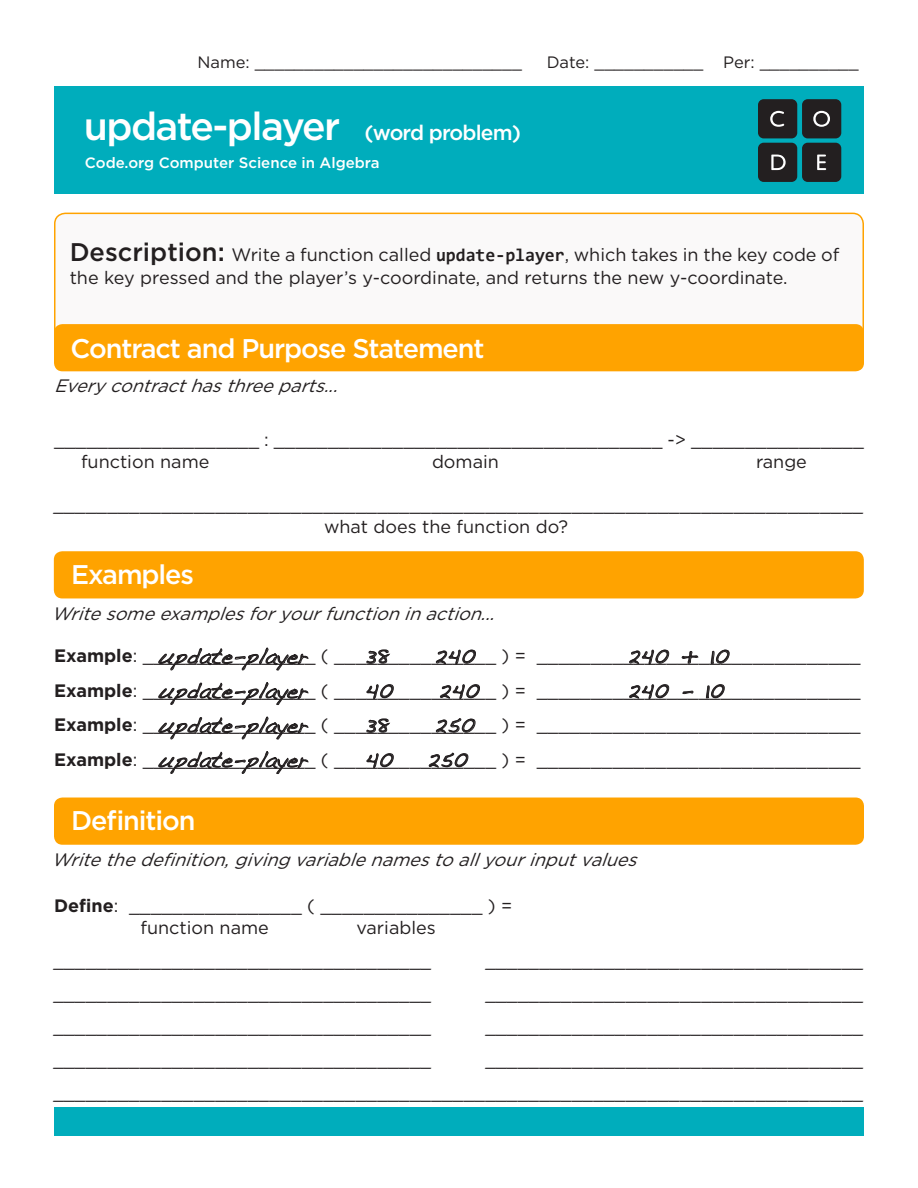
<style>
.page{position:relative;width:918px;height:1188px;background:#fff}
.page>*{position:absolute;margin:0;border:0;box-sizing:border-box;transform-origin:0 0}
.main_title{font:500 39px "Gotham";letter-spacing:-.04em;color:#fff}
.main_title-2{font:500 27px "Gotham";letter-spacing:-.04em;color:#fff}
.t1{font:18px/22.5px "Gotham";color:#231f20}
.t2{font:italic 18px "Gotham";color:#231f20}
.t3{font:18px "Dakota";color:#231f20}
.t4{font:16.5px "Gotham";color:#231f20}
.t5{font:500 15px "Gotham";color:#fff}
.s1{font-size:21px}
.s2{font-weight:500;font-size:25.5px}
.s3{font-family:"Consolas";font-weight:700}
.s4{font-weight:700}
</style>
<div class="page">
<div style="left:54px;top:86px;width:810px;height:108px;background:#00adbc"></div>
<div style="left:54px;top:1107px;width:810px;height:29px;background:#00adbc"></div>
<div style="left:758px;top:99px;width:39px;height:39px;background:#231f20;border-radius:6px"></div>
<div style="left:802px;top:99px;width:39px;height:39px;background:#231f20;border-radius:6px"></div>
<div style="left:758px;top:143px;width:39px;height:39px;background:#231f20;border-radius:6px"></div>
<div style="left:802px;top:143px;width:39px;height:39px;background:#231f20;border-radius:6px"></div>
<svg style="left:813px;top:111px;width:17px;height:16px"></svg>
<svg style="left:771px;top:155px;width:15px;height:15px"></svg>
<svg style="left:817px;top:155px;width:9px;height:15px"></svg>
<svg style="left:770px;top:111px;width:14px;height:16px"></svg>
<svg style="left:158px;top:647px;width:151px;height:24px"></svg>
<svg style="left:366px;top:649px;width:24px;height:15px"></svg>
<svg style="left:435px;top:649px;width:41px;height:16px"></svg>
<svg style="left:629px;top:649px;width:40px;height:16px"></svg>
<svg style="left:681px;top:651px;width:18px;height:13px"></svg>
<svg style="left:711px;top:649px;width:19px;height:15px"></svg>
<svg style="left:629px;top:684px;width:40px;height:16px"></svg>
<svg style="left:682px;top:690px;width:12px;height:4px"></svg>
<svg style="left:706px;top:684px;width:19px;height:15px"></svg>
<svg style="left:158px;top:682px;width:151px;height:23px"></svg>
<svg style="left:366px;top:684px;width:28px;height:16px"></svg>
<svg style="left:440px;top:684px;width:40px;height:16px"></svg>
<svg style="left:158px;top:716px;width:151px;height:24px"></svg>
<svg style="left:366px;top:718px;width:24px;height:15px"></svg>
<svg style="left:435px;top:718px;width:41px;height:16px"></svg>
<svg style="left:158px;top:751px;width:151px;height:23px"></svg>
<svg style="left:366px;top:753px;width:28px;height:16px"></svg>
<svg style="left:428px;top:752px;width:41px;height:16px"></svg>
<div style="left:55px;top:213px;width:808px;height:151px;background:#faf9f9;border-radius:11px"></div>
<div style="left:54px;top:213px;width:810px;height:151px;border:2px solid #ffa300;border-radius:11px"></div>
<div style="left:54px;top:551px;width:810px;height:47px;background:#ffa300;border-radius:9px"></div>
<div style="left:54px;top:798px;width:810px;height:47px;background:#ffa300;border-radius:9px"></div>
<div style="left:54px;top:324px;width:810px;height:47px;background:#ffa300;border-radius:9px"></div>
<p class="t4" style="left:198px;top:51px;width:326px">Name: ___________________________</p>
<p class="t4" style="left:547px;top:51px;width:313px">Date: ___________ Per: __________</p>
<p class="main_title" style="left:84px;top:100px;width:439px">update-player <span class="s1">(word problem)</span></p>
<p class="t5" style="left:85px;top:153px;width:296px">Code.org Computer Science in Algebra</p>
<p class="t1" style="left:70px;top:243px;width:771px"><span class="s2">Description:</span> Write a function called <span class="s3">update-player</span>, which takes in the key code of the key pressed and the player’s y-coordinate, and returns the new y-coordinate.</p>
<p class="main_title-2" style="left:70px;top:330px;width:416px">Contract and Purpose Statement</p>
<p class="t2" style="left:54px;top:374px;width:293px">Everycontracthasthreeparts...</p>
<p class="t1" style="left:54px;top:428px;width:811px">___________________ : ____________________________________ -&gt; ________________</p>
<p class="t1" style="left:81px;top:450px;width:130px">function name</p>
<p class="t1" style="left:432px;top:450px;width:68px">domain</p>
<p class="t1" style="left:756px;top:450px;width:52px">range</p>
<p class="t2" style="left:54px;top:493px;width:820px">___________________________________________________________________________</p>
<p class="t1" style="left:324px;top:515px;width:246px">what does the function do?</p>
<p class="main_title-2" style="left:71px;top:557px;width:124px">Examples</p>
<p class="t2" style="left:51px;top:602px;width:452px">Writesomeexamplesforyourfunctioninaction...</p>
<p class="t3" style="left:158px;top:647px;width:152px">update-player</p>
<p class="t3" style="left:364px;top:647px;width:26px">38</p>
<p class="t3" style="left:434px;top:647px;width:43px">240</p>
<p class="t3" style="left:627px;top:647px;width:103px">240 + 10</p>
<p class="t3" style="left:158px;top:681px;width:152px">update-player</p>
<p class="t3" style="left:364px;top:681px;width:30px">40</p>
<p class="t3" style="left:438px;top:681px;width:43px">240</p>
<p class="t3" style="left:627px;top:681px;width:98px">240 - 10</p>
<p class="t3" style="left:158px;top:716px;width:152px">update-player</p>
<p class="t3" style="left:364px;top:716px;width:26px">38</p>
<p class="t3" style="left:434px;top:716px;width:43px">250</p>
<p class="t3" style="left:158px;top:750px;width:152px">update-player</p>
<p class="t3" style="left:364px;top:750px;width:30px">40</p>
<p class="t3" style="left:427px;top:750px;width:43px">250</p>
<p class="t1" style="left:54px;top:644px;width:808px"><span class="s4">Example</span>: ________________ ( _______________ ) = ______________________________</p>
<p class="t1" style="left:54px;top:679px;width:808px"><span class="s4">Example</span>: ________________ ( _______________ ) = ______________________________</p>
<p class="t1" style="left:54px;top:713px;width:808px"><span class="s4">Example</span>: ________________ ( _______________ ) = ______________________________</p>
<p class="t1" style="left:54px;top:748px;width:808px"><span class="s4">Example</span>: ________________ ( _______________ ) = ______________________________</p>
<p class="main_title-2" style="left:71px;top:803px;width:126px">Definition</p>
<p class="t2" style="left:51px;top:848px;width:595px">Writethedefinition,givingvariablenamestoallyourinputvalues</p>
<p class="t1" style="left:54px;top:894px;width:460px"><span class="s4">Define</span>: ________________ ( _______________ ) =</p>
<p class="t1" style="left:140px;top:916px;width:130px">function name</p>
<p class="t1" style="left:356px;top:916px;width:81px">variables</p>
<p class="t2" style="left:54px;top:949px;width:388px">___________________________________</p>
<p class="t2" style="left:486px;top:949px;width:388px">___________________________________</p>
<p class="t2" style="left:54px;top:982px;width:388px">___________________________________</p>
<p class="t2" style="left:486px;top:982px;width:388px">___________________________________</p>
<p class="t2" style="left:54px;top:1015px;width:388px">___________________________________</p>
<p class="t2" style="left:486px;top:1015px;width:388px">___________________________________</p>
<p class="t2" style="left:54px;top:1048px;width:388px">___________________________________</p>
<p class="t2" style="left:486px;top:1048px;width:388px">___________________________________</p>
<p class="t2" style="left:54px;top:1081px;width:820px">___________________________________________________________________________</p>
</div>
